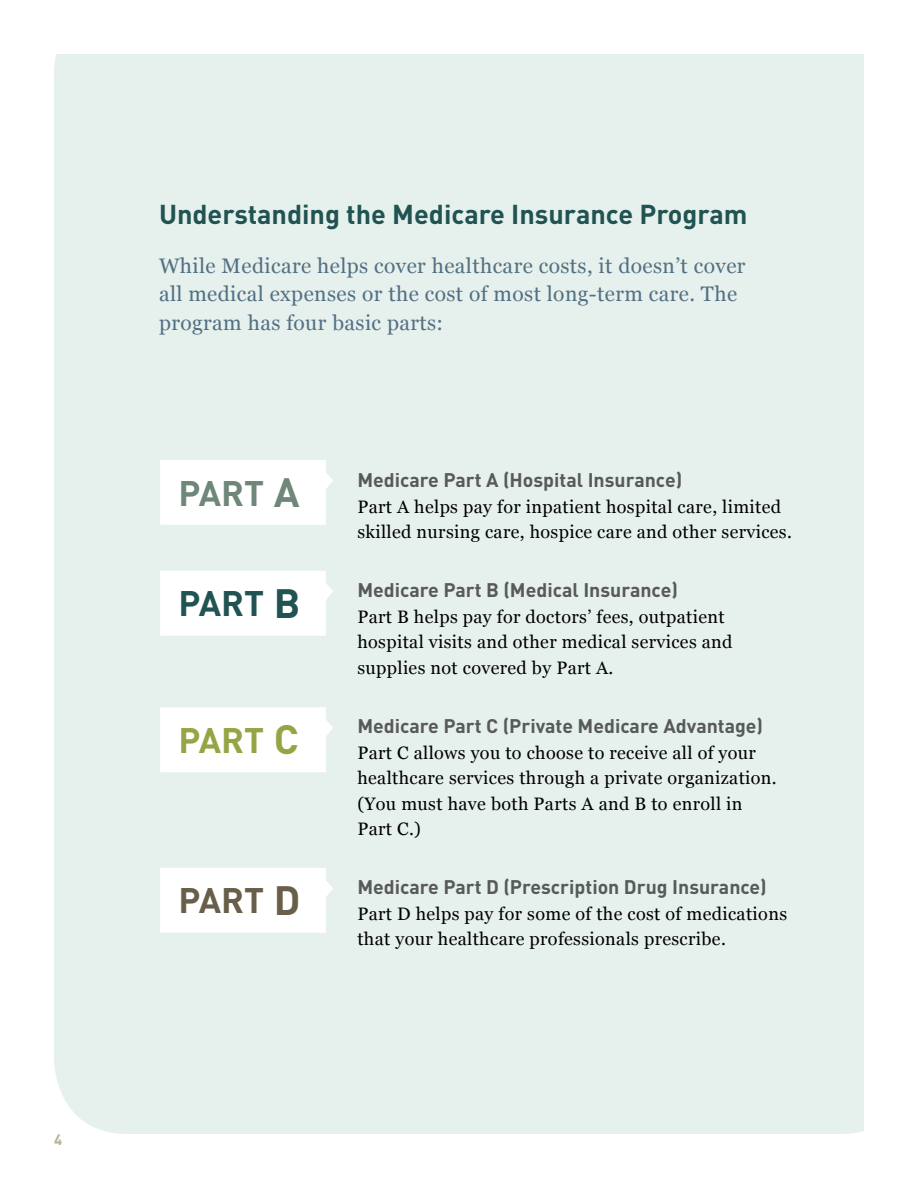
<style>
.page{position:relative;width:918px;height:1188px;background:#fff}
.page>*{position:absolute;margin:0;border:0;box-sizing:border-box;transform-origin:0 0}
.t1{font:700 35.1px "DIN Pro";color:#6e8778}
.t2{font:700 35.1px "DIN Pro";color:#205352}
.t3{font:700 35.1px "DIN Pro";color:#94a545}
.t4{font:700 35.1px "DIN Pro";color:#695e4a}
.t5{font:700 27px "DIN Pro";color:#205352}
.t6{font:21px/28.5px "Georgia";letter-spacing:.02em;color:#527083}
.t7{font:700 19.5px "DIN Pro";color:#58595b}
.t8{font:18px/25.5px "Georgia";letter-spacing:.02em;color:#000}
.t9{font:700 15px "DIN Pro";color:#b9b098}
.s1{font-size:40.5px}
</style>
<div class="page">
<div style="left:54px;top:54px;width:810px;height:1080px;background:#e6f0ec"></div>
<svg style="left:160px;top:460px;width:173px;height:65px"></svg>
<svg style="left:160px;top:571px;width:173px;height:65px"></svg>
<svg style="left:160px;top:707px;width:173px;height:65px"></svg>
<svg style="left:160px;top:868px;width:173px;height:65px"></svg>
<p class="t9" style="left:54px;top:1130px;width:10px">4</p>
<h2 class="t5" style="left:159px;top:196px;width:590px">Understanding the Medicare Insurance Program</h2>
<p class="t6" style="left:159px;top:251px;width:588px">While Medicare helps cover healthcare costs, it doesn’t cover all medical expenses or the cost of most long-term care. The program has four basic parts:</p>
<h1 class="t1" style="left:179px;top:469px;width:122px">PART <span class="s1">A</span></h1>
<h1 class="t2" style="left:179px;top:580px;width:123px">PART <span class="s1">B</span></h1>
<h1 class="t3" style="left:179px;top:716px;width:122px">PART <span class="s1">C</span></h1>
<h1 class="t4" style="left:179px;top:877px;width:123px">PART <span class="s1">D</span></h1>
<p class="t7" style="left:357px;top:467px;width:326px">Medicare Part A (Hospital Insurance)</p>
<p class="t8" style="left:357px;top:494px;width:436px">Part A helps pay for inpatient hospital care, limited skilled nursing care, hospice care and other services.</p>
<p class="t7" style="left:357px;top:577px;width:322px">Medicare Part B (Medical Insurance)</p>
<p class="t8" style="left:357px;top:604px;width:377px">Part B helps pay for doctors’ fees, outpatient hospital visits and other medical services and supplies not covered by Part A.</p>
<p class="t7" style="left:357px;top:713px;width:407px">Medicare Part C (Private Medicare Advantage)</p>
<p class="t8" style="left:357px;top:740px;width:421px">Part C allows you to choose to receive all of your healthcare services through a private organization. (You must have both Parts A and B to enroll in Part C.)</p>
<p class="t7" style="left:357px;top:874px;width:411px">Medicare Part D (Prescription Drug Insurance)</p>
<p class="t8" style="left:357px;top:901px;width:431px">Part D helps pay for some of the cost of medications that your healthcare professionals prescribe.</p>
</div>
